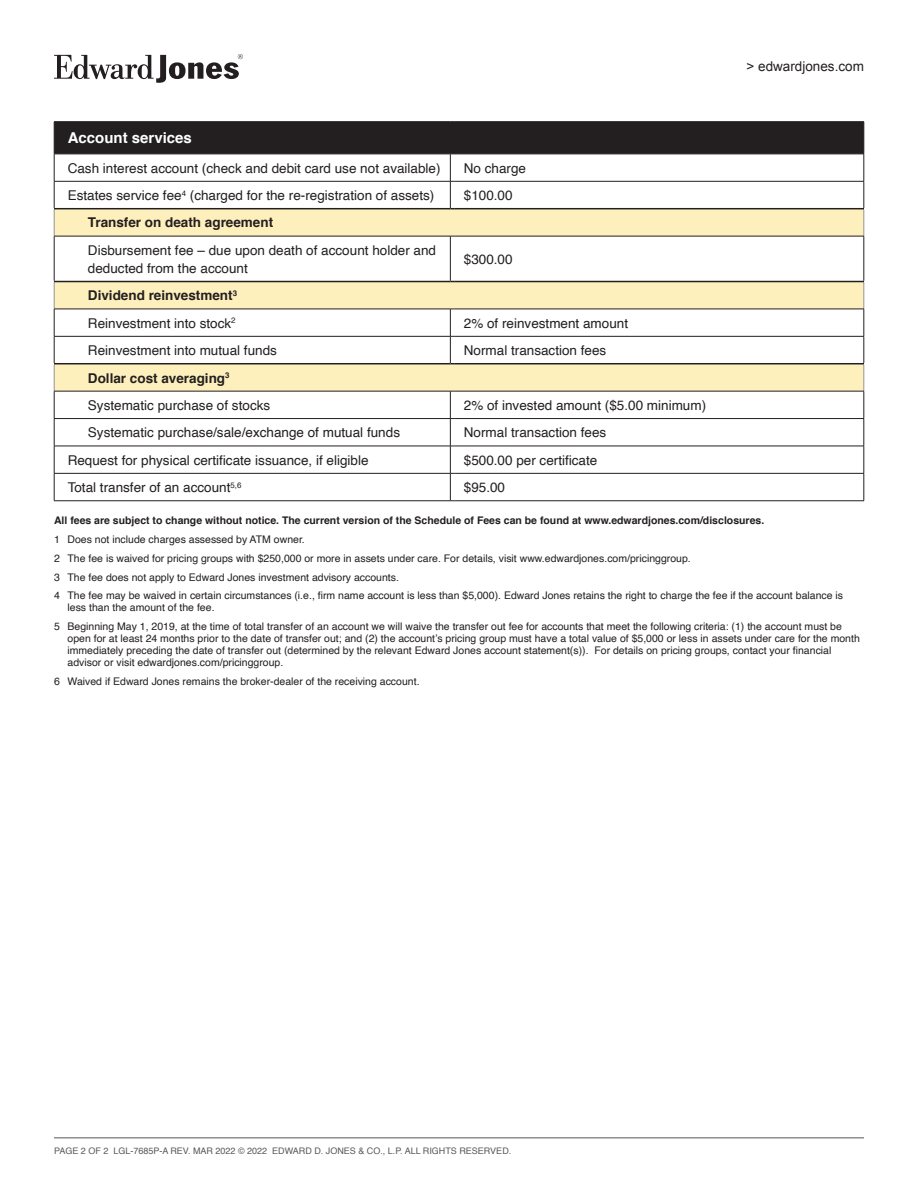
<style>
.page{position:relative;width:918px;height:1188px;background:#fff}
.page>*{position:absolute;margin:0;border:0;box-sizing:border-box;transform-origin:0 0}
.Table_Headline{font:700 15px "Helvetica";color:#fff}
.Table_Body{font:13.5px/18px "Helvetica";color:#231f20}
.Table_Subhead_Bold{font:700 13.5px "Helvetica";color:#231f20}
.t1{font:13.5px "Arial";color:#231f20}
.Disclaimers{font:10.5px/12px "Helvetica";color:#231f20}
.Disclaimers_BOLD{font:700 10.5px "Helvetica";color:#231f20}
.t2{font:9px "Helvetica";color:#57585a}
</style>
<div class="page">
<svg style="left:55px;top:392px;width:809px;height:109px"></svg>
<svg style="left:55px;top:237px;width:809px;height:154px"></svg>
<hr style="left:54px;top:236px;width:1px;height:45px;background:#231f20">
<svg style="left:54px;top:121px;width:811px;height:116px"></svg>
<hr style="left:450px;top:236px;width:1px;height:45px;background:#231f20">
<hr style="left:455px;top:236px;width:409px;height:1px;background:#231f20">
<hr style="left:864px;top:236px;width:1px;height:45px;background:#231f20">
<hr style="left:54px;top:281px;width:396px;height:1px;background:#231f20">
<hr style="left:455px;top:281px;width:409px;height:1px;background:#231f20">
<hr style="left:54px;top:309px;width:396px;height:1px;background:#231f20">
<hr style="left:455px;top:309px;width:409px;height:1px;background:#231f20">
<hr style="left:54px;top:336px;width:396px;height:1px;background:#231f20">
<hr style="left:455px;top:336px;width:409px;height:1px;background:#231f20">
<hr style="left:54px;top:391px;width:396px;height:1px;background:#231f20">
<hr style="left:455px;top:391px;width:409px;height:1px;background:#231f20">
<hr style="left:54px;top:418px;width:396px;height:1px;background:#231f20">
<hr style="left:455px;top:418px;width:409px;height:1px;background:#231f20">
<hr style="left:54px;top:363px;width:396px;height:1px;background:#231f20">
<svg style="left:450px;top:309px;width:5px;height:55px"></svg>
<hr style="left:455px;top:363px;width:409px;height:1px;background:#231f20">
<hr style="left:54px;top:446px;width:396px;height:1px;background:#231f20">
<hr style="left:455px;top:446px;width:409px;height:1px;background:#231f20">
<hr style="left:54px;top:473px;width:396px;height:1px;background:#231f20">
<svg style="left:54px;top:282px;width:1px;height:219px"></svg>
<hr style="left:455px;top:473px;width:409px;height:1px;background:#231f20">
<svg style="left:864px;top:282px;width:1px;height:219px"></svg>
<hr style="left:54px;top:501px;width:396px;height:1px;background:#231f20">
<svg style="left:450px;top:391px;width:5px;height:111px"></svg>
<hr style="left:455px;top:501px;width:409px;height:1px;background:#231f20">
<hr style="left:54px;top:1138px;width:810px;height:1px;background:#57585a">
<svg style="left:54px;top:54px;width:189px;height:29px"></svg>
<p class="t1" style="left:747px;top:57px;width:119px">&gt; edwardjones.com</p>
<p class="Table_Headline" style="left:68px;top:126px;width:126px">Account services</p>
<p class="Table_Body" style="left:68px;top:159px;width:374px">Cash interest account (check and debit card use not available)</p>
<p class="Table_Body" style="left:464px;top:159px;width:64px">No charge</p>
<p class="Table_Body" style="left:68px;top:187px;width:368px">Estates service fee<sup>4</sup> (charged for the re-registration of assets)</p>
<p class="Table_Body" style="left:464px;top:187px;width:50px">$100.00</p>
<p class="Table_Subhead_Bold" style="left:88px;top:212px;width:187px">Transfer on death agreement</p>
<p class="Table_Body" style="left:88px;top:242px;width:350px">Disbursement fee – due upon death of account holder and deducted from the account</p>
<p class="Table_Body" style="left:464px;top:251px;width:50px">$300.00</p>
<p class="Table_Subhead_Bold" style="left:88px;top:285px;width:151px">Dividend reinvestment<sup>3</sup></p>
<p class="Table_Body" style="left:88px;top:314px;width:149px">Reinvestment into stock<sup>2</sup></p>
<p class="Table_Body" style="left:464px;top:314px;width:166px">2% of reinvestment amount</p>
<p class="Table_Body" style="left:88px;top:342px;width:191px">Reinvestment into mutual funds</p>
<p class="Table_Body" style="left:464px;top:342px;width:144px">Normal transaction fees</p>
<p class="Table_Subhead_Bold" style="left:88px;top:367px;width:143px">Dollar cost averaging<sup>3</sup></p>
<p class="Table_Body" style="left:88px;top:397px;width:184px">Systematic purchase of stocks</p>
<p class="Table_Body" style="left:464px;top:397px;width:244px">2% of invested amount ($5.00 minimum)</p>
<p class="Table_Body" style="left:88px;top:424px;width:314px">Systematic purchase/sale/exchange of mutual funds</p>
<p class="Table_Body" style="left:464px;top:424px;width:144px">Normal transaction fees</p>
<p class="Table_Body" style="left:68px;top:451px;width:302px">Request for physical certificate issuance, if eligible</p>
<p class="Table_Body" style="left:464px;top:451px;width:135px">$500.00 per certificate</p>
<p class="Table_Body" style="left:68px;top:479px;width:175px">Total transfer of an account<sup>5,6</sup></p>
<p class="Table_Body" style="left:464px;top:479px;width:43px">$95.00</p>
<p class="Disclaimers_BOLD" style="left:54px;top:512px;width:712px">All fees are subject to change without notice. The current version of the Schedule of Fees can be found at www.edwardjones.com/disclosures.</p>
<p class="Disclaimers" style="left:54px;top:534px;width:252px">1 Does not include charges assessed by ATM owner.</p>
<p class="Disclaimers" style="left:54px;top:553px;width:638px">2 The fee is waived for pricing groups with $250,000 or more in assets under care. For details, visit www.edwardjones.com/pricinggroup.</p>
<p class="Disclaimers" style="left:54px;top:571px;width:346px">3 The fee does not apply to Edward Jones investment advisory accounts.</p>
<p class="Disclaimers" style="left:68px;top:590px;width:777px;text-indent:-14px">4 The fee may be waived in certain circumstances (i.e., firm name account is less than $5,000). Edward Jones retains the right to charge the fee if the account balance is less than the amount of the fee.</p>
<p class="Disclaimers" style="left:68px;top:621px;width:794px;text-indent:-14px">5 Beginning May 1, 2019, at the time of total transfer of an account we will waive the transfer out fee for accounts that meet the following criteria: (1) the account must be open for at least 24 months prior to the date of transfer out; and (2) the account’s pricing group must have a total value of $5,000 or less in assets under care for the month immediately preceding the date of transfer out (determined by the relevant Edward Jones account statement(s)). For details on pricing groups, contact your financial advisor or visit edwardjones.com/pricinggroup.</p>
<p class="Disclaimers" style="left:54px;top:676px;width:367px">6 Waived if Edward Jones remains the broker-dealer of the receiving account.</p>
<p class="t2" style="left:54px;top:1144px;width:459px">PAGE 2 OF 2 LGL-7685P-A REV. MAR 2022 © 2022 EDWARD D. JONES &amp; CO., L.P. ALL RIGHTS RESERVED.</p>
</div>
